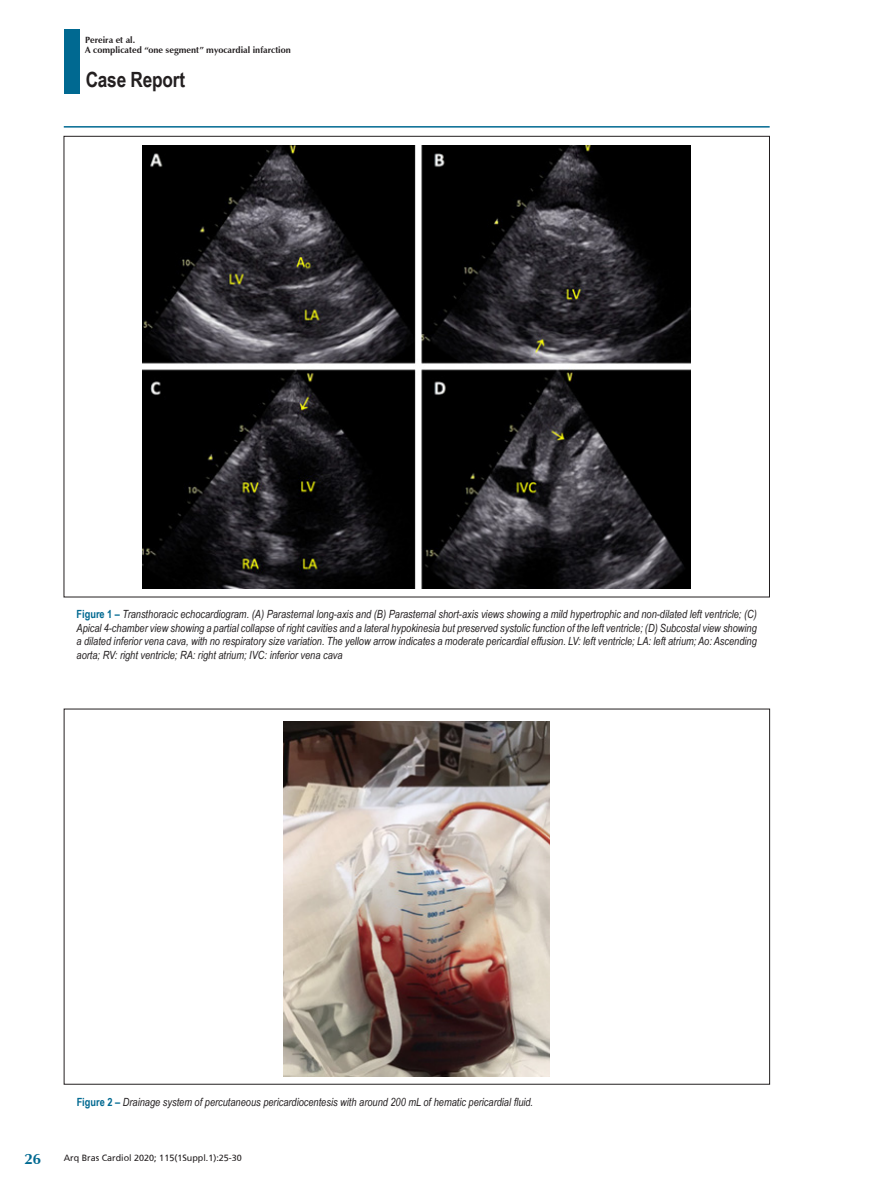
<style>
.page{position:relative;width:893px;height:1191px;background:#fff}
.page>*{position:absolute;margin:0;border:0;box-sizing:border-box;transform-origin:0 0}
.t1{font:700 21px "Arial Narrow";letter-spacing:-.01em;color:#231f20}
.t2{font:700 15px "Zapf Humanist 601 BT";color:#006991}
.t3{font:italic 11.25px/13.5px "Arial Narrow";color:#231f20;text-align:justify}
.t4{font:700 9px/10.8px "Zapf Humanist 601 BT";color:#231f20}
.t5{font:9px "Frutiger";color:#231f20}
.s1{font-weight:700;font-style:normal;color:#006991}
</style>
<div class="page">
<hr style="left:64px;top:126px;width:706px;height:2px;background:#006991">
<div style="left:64px;top:29px;width:16px;height:65px;background:#006991"></div>
<img style="left:143px;top:146px;width:547px;height:442px">
<img style="left:283px;top:721px;width:267px;height:355px">
<p class="t4" style="left:85px;top:34px;width:207px">Pereira et al.<br>A complicated “one segment” myocardial infarction</p>
<h1 class="t1" style="left:86px;top:64px;width:101px">Case Report</h1>
<p class="t3" style="left:77px;top:607px;width:682px"><span class="s1">Figure 1 –</span> Transthoracic echocardiogram. (A) Parasternal long-axis and (B) Parasternal short-axis views showing a mild hypertrophic and non-dilated left ventricle; (C)<br>Apical 4-chamber view showing a partial collapse of right cavities and a lateral hypokinesia but preserved systolic function of the left ventricle; (D) Subcostal view showing a dilated inferior vena cava, with no respiratory size variation. The yellow arrow indicates a moderate pericardial effusion. LV: left ventricle; LA: left atrium; Ao: Ascending aorta; RV: right ventricle; RA: right atrium; IVC: inferior vena cava</p>
<h2 class="t2" style="left:25px;top:1149px;width:18px">26</h2>
<p class="t3" style="left:77px;top:1094px;width:458px"><span class="s1">Figure 2 –</span> Drainage system of percutaneous pericardiocentesis with around 200 mL of hematic pericardial fluid.</p>
<p class="t5" style="left:64px;top:1153px;width:180px">Arq Bras Cardiol 2020; 115(1Suppl.1):25-30</p>
</div>
